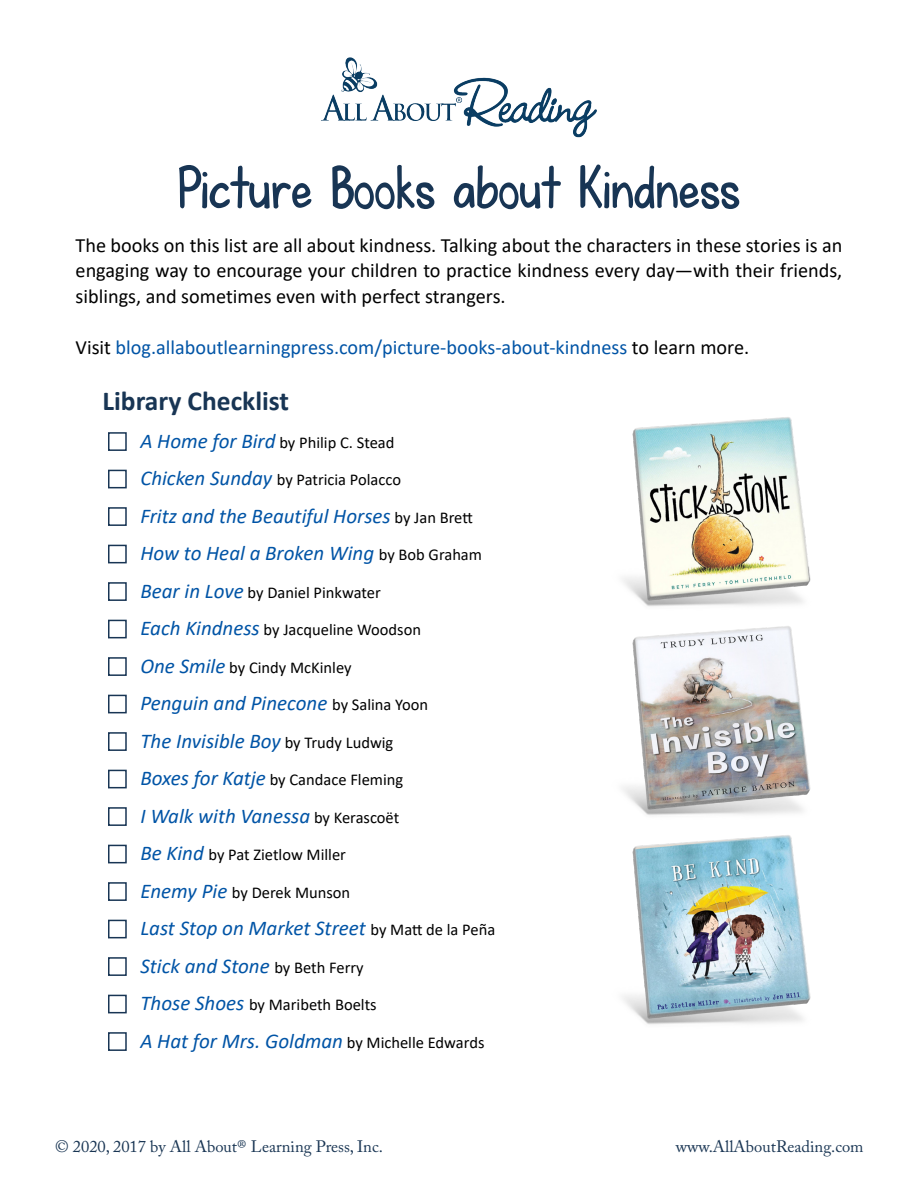
<style>
.page{position:relative;width:918px;height:1188px;background:#fff}
.page>*{position:absolute;margin:0;border:0;box-sizing:border-box;transform-origin:0 0}
.t1{font:60px "KG Fall For You AAL Pmod Bold";color:#183554}
.Paragraph_Style_2{font:700 27.45px "Calibri";color:#183554}
.t2{font:italic 21px "Calibri";color:#0054a6}
.t3{font:20.25px/25.5px "Calibri";color:#000;text-align:justify}
.t4{font:20.25px "Calibri";color:#0054a6}
.t5{font:16.5px "Calibri";color:#010000}
.t6{font:16.5px "Adobe Caslon Pro";color:#1a3654}
.s1{color:#000}
.s2{font-style:italic;font-size:21px;color:#0054a6}
.s3{font-style:normal;font-size:16.5px;color:#010000}
</style>
<div class="page">
<div style="left:108px;top:432px;width:19px;height:19px;border:2px solid #183554"></div>
<div style="left:108px;top:470px;width:19px;height:18px;border:2px solid #183554"></div>
<div style="left:108px;top:507px;width:19px;height:19px;border:2px solid #183554"></div>
<div style="left:108px;top:545px;width:19px;height:18px;border:2px solid #183554"></div>
<div style="left:108px;top:582px;width:19px;height:19px;border:2px solid #183554"></div>
<div style="left:108px;top:620px;width:19px;height:18px;border:2px solid #183554"></div>
<div style="left:108px;top:657px;width:19px;height:19px;border:2px solid #183554"></div>
<div style="left:108px;top:695px;width:19px;height:18px;border:2px solid #183554"></div>
<div style="left:108px;top:732px;width:19px;height:19px;border:2px solid #183554"></div>
<div style="left:108px;top:770px;width:19px;height:18px;border:2px solid #183554"></div>
<div style="left:108px;top:807px;width:19px;height:19px;border:2px solid #183554"></div>
<div style="left:108px;top:845px;width:19px;height:18px;border:2px solid #183554"></div>
<div style="left:108px;top:882px;width:19px;height:19px;border:2px solid #183554"></div>
<div style="left:108px;top:920px;width:19px;height:18px;border:2px solid #183554"></div>
<div style="left:108px;top:957px;width:19px;height:19px;border:2px solid #183554"></div>
<div style="left:108px;top:995px;width:19px;height:18px;border:2px solid #183554"></div>
<div style="left:108px;top:1032px;width:19px;height:19px;border:2px solid #183554"></div>
<img style="left:623px;top:417px;width:188px;height:190px">
<img style="left:623px;top:626px;width:188px;height:190px">
<img style="left:321px;top:57px;width:276px;height:81px">
<img style="left:623px;top:835px;width:188px;height:190px">
<p class="t1" style="left:178px;top:150px;width:564px">Picture Books about Kindness</p>
<p class="t3" style="left:76px;top:232px;width:768px">The books on this list are all about kindness. Talking about the characters in these stories is an engaging way to encourage your children to practice kindness every day—with their friends, siblings, and sometimes even with perfect strangers.</p>
<p class="t4" style="left:76px;top:333px;width:675px"><span class="s1">Visit</span> blog.allaboutlearningpress.com/picture-books-about-kindness <span class="s1">to learn more.</span></p>
<p class="Paragraph_Style_2" style="left:103px;top:382px;width:188px">Library Checklist</p>
<p class="t5" style="left:140px;top:431px;width:256px"><span class="s2">A Home for Bird</span> by Philip C. Stead</p>
<p class="t5" style="left:140px;top:469px;width:262px"><span class="s2">Chicken Sunday</span> by Patricia Polacco</p>
<p class="t2" style="left:140px;top:501px;width:334px">Fritz and the Beautiful Horses <span class="s3">by Jan Brett</span></p>
<p class="t2" style="left:140px;top:539px;width:343px">How to Heal a Broken Wing <span class="s3">by Bob Graham</span></p>
<p class="t5" style="left:140px;top:581px;width:242px"><span class="s2">Bear in Love</span> by Daniel Pinkwater</p>
<p class="t5" style="left:140px;top:619px;width:282px"><span class="s2">Each Kindness</span> by Jacqueline Woodson</p>
<p class="t5" style="left:140px;top:656px;width:213px"><span class="s2">One Smile</span> by Cindy McKinley</p>
<p class="t2" style="left:140px;top:689px;width:289px">Penguin and Pinecone <span class="s3">by Salina Yoon</span></p>
<p class="t2" style="left:140px;top:726px;width:254px">The Invisible Boy <span class="s3">by Trudy Ludwig</span></p>
<p class="t5" style="left:140px;top:769px;width:264px"><span class="s2">Boxes for Katje</span> by Candace Fleming</p>
<p class="t2" style="left:140px;top:801px;width:260px">I Walk with Vanessa <span class="s3">by Kerascoët</span></p>
<p class="t5" style="left:140px;top:844px;width:207px"><span class="s2">Be Kind</span> by Pat Zietlow Miller</p>
<p class="t5" style="left:140px;top:881px;width:211px"><span class="s2">Enemy Pie</span> by Derek Munson</p>
<p class="t2" style="left:140px;top:914px;width:356px">Last Stop on Market Street <span class="s3">by Matt de la Peña</span></p>
<p class="t2" style="left:140px;top:951px;width:225px">Stick and Stone <span class="s3">by Beth Ferry</span></p>
<p class="t5" style="left:140px;top:994px;width:238px"><span class="s2">Those Shoes</span> by Maribeth Boelts</p>
<p class="t2" style="left:140px;top:1026px;width:346px">A Hat for Mrs. Goldman <span class="s3">by Michelle Edwards</span></p>
<p class="t6" style="left:55px;top:1137px;width:329px">© 2020, 2017 by All About® Learning Press, Inc.</p>
<p class="t6" style="left:676px;top:1137px;width:189px">www.AllAboutReading.com</p>
</div>
